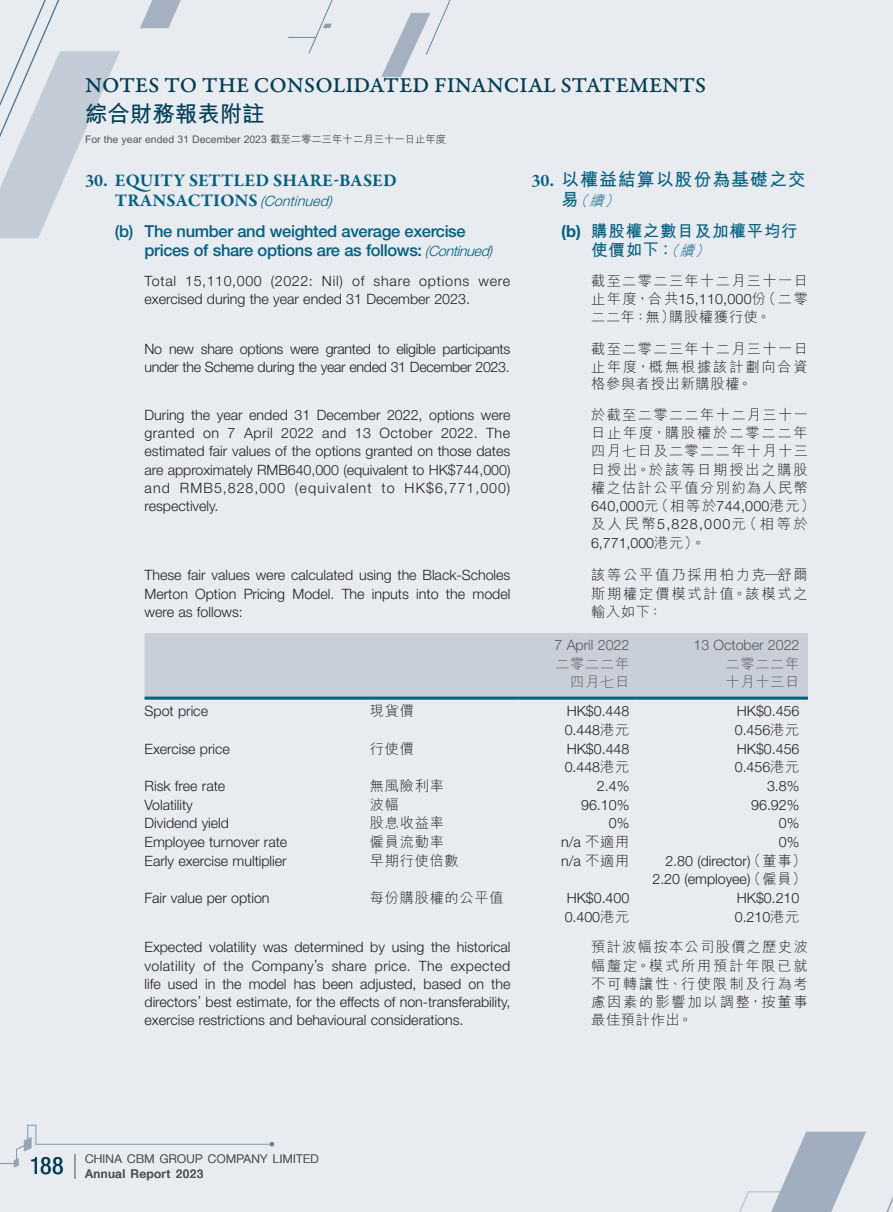
<style>
.page{position:relative;width:893px;height:1212px;background:#e8ebf0}
.page>*{position:absolute;margin:0;border:0;box-sizing:border-box;transform-origin:0 0}
.t1{font:condensed 24px "Helvetica Neue LT Std";color:#013e55}
.t2{font:22.5px "Garamond Premr Pro Med Capt";color:#013e55}
.t3{font:700 22.5px "M Hei HK";color:#013e55}
.t4{font:700 18px/19.8px "Garamond Premr Pro";letter-spacing:.01em;color:#02607f}
.t5{font:700 18px "M Hei HK";letter-spacing:.05em;color:#02607f}
.t6{font:500 16.5px/19.2px "Helvetica Neue LT Std";letter-spacing:-.02em;color:#02607f}
.t7{font:700 16.5px/19.2px "M Hei HK";letter-spacing:.05em;color:#02607f}
.t8{font:300 14.25px/18.3px "Helvetica Neue LT Std";color:#231f20}
.t9{font:300 14.25px/18.3px "M Hei HK";letter-spacing:.095em;color:#231f20;text-align:justify}
.t10{font:300 14.25px/17.7px "Helvetica Neue LT Std";letter-spacing:-.02em;color:#231f20}
.t11{font:300 14.25px "Helvetica Neue LT Std";color:#57585a}
.t12{font:300 14.25px/18.6px "M Hei HK";letter-spacing:.05em;color:#57585a;text-align:right}
.t13{font:300 14.25px "M Hei HK";letter-spacing:.05em;color:#231f20}
.t14{font:italic 300 14.25px "M Hei HK";color:#02607f}
.t15{font:300 12px "Helvetica Neue LT Std";letter-spacing:.025em;color:#57585a}
.t16{font:500 12px "Helvetica Neue LT Std";letter-spacing:.03em;color:#57585a}
.t17{font:500 10.5px "M Hei HK";color:#57585a}
.s1{font-family:"Garamond Premr Pro"}
.s2{font-weight:700;font-style:normal;font-size:18px}
.s3{font-family:"Helvetica Neue LT Std"}
.s4{font-weight:300;font-style:italic;font-size:14.25px}
.s5{font-family:"M Hei HK"}
.s6{font-family:"Helvetica Neue LT Std";font-weight:300;font-style:italic;font-size:14.25px}
</style>
<div class="page">
<svg style="left:75px;top:1154px;width:1px;height:25px"></svg>
<div style="left:145px;top:633px;width:663px;height:64px;background:#c8cfd9"></div>
<hr style="left:145px;top:697px;width:225px;height:3px;background:#02607f">
<hr style="left:370px;top:697px;width:149px;height:3px;background:#02607f">
<hr style="left:519px;top:697px;width:119px;height:3px;background:#02607f">
<hr style="left:638px;top:697px;width:170px;height:3px;background:#02607f">
<h2 class="t2" style="left:85px;top:72px;width:622px">NOTES TO THE CONSOLIDATED FINANCIAL STATEMENTS</h2>
<h2 class="t3" style="left:85px;top:97px;width:181px">綜合財務報表附註</h2>
<p class="t17" style="left:85px;top:131px;width:363px">For the year ended 31 December 2023 截至二零二三年十二月三十一日止年度</p>
<p class="t5" style="left:531px;top:166px;width:276px"><span class="s1">30.</span> 以權益結算以股份為基礎之交</p>
<p class="t14" style="left:561px;top:193px;width:63px"><span class="s2">易</span>（續）</p>
<p class="t7" style="left:591px;top:220px;width:208px;text-indent:-30px"><span class="s3">(b)</span> 購股權之數目及加權平均行使價如下：<span class="s4">（續）</span></p>
<p class="t9" style="left:591px;top:271px;width:218px">截至二零二三年十二月三十一日止年度，合共<span class="s3">15,110,000</span>份（二零二二年：無）購股權獲行使。</p>
<p class="t9" style="left:591px;top:340px;width:218px;line-height:17.7px">截至二零二三年十二月三十一日止年度，概無根據該計劃向合資格參與者授出新購股權。</p>
<p class="t9" style="left:591px;top:405px;width:218px">於截至二零二二年十二月三十一日止年度，購股權於二零二二年四月七日及二零二二年十月十三日授出。於該等日期授出之購股權之估計公平值分別約為人民幣</p>
<p class="t8" style="left:591px;top:497px;width:225px">640,000<span class="s5">元（相等於</span>744,000<span class="s5">港元）</span></p>
<p class="t9" style="left:591px;top:515px;width:218px">及人民幣<span class="s3">5,828,000</span>元（相等於</p>
<p class="t8" style="left:591px;top:533px;width:116px">6,771,000<span class="s5">港元）。</span></p>
<p class="t9" style="left:591px;top:566px;width:218px">該等公平值乃採用柏力克—舒爾斯期權定價模式計值。該模式之輸入如下：</p>
<p class="t4" style="left:115px;top:171px;width:284px;text-indent:-30px">30. EQUITY SETTLED SHARE-BASED<br>TRANSACTIONS <span class="s6">(Continued)</span></p>
<p class="t6" style="left:145px;top:221px;width:350px;text-indent:-30px">(b) The number and weighted average exercise prices of share options are as follows: <span class="s4">(Continued)</span></p>
<p class="t8" style="left:145px;top:271px;width:367px">Total 15,110,000 (2022: Nil) of share options were exercised during the year ended 31 December 2023.</p>
<p class="t10" style="left:145px;top:340px;width:367px">No new share options were granted to eligible participants under the Scheme during the year ended 31 December 2023.</p>
<p class="t8" style="left:145px;top:405px;width:367px;text-align:justify">During the year ended 31 December 2022, options were granted on 7 April 2022 and 13 October 2022. The estimated fair values of the options granted on those dates are approximately RMB640,000 (equivalent to HK$744,000) and RMB5,828,000 (equivalent to HK$6,771,000) respectively.</p>
<p class="t8" style="left:145px;top:566px;width:367px;text-align:justify">These fair values were calculated using the Black-Scholes Merton Option Pricing Model. The inputs into the model were as follows:</p>
<p class="t11" style="left:554px;top:636px;width:76px">7 April 2022</p>
<p class="t11" style="left:693px;top:636px;width:108px">13 October 2022</p>
<p class="t12" style="left:555px;top:654px;width:75px">二零二二年四月七日</p>
<p class="t12" style="left:725px;top:654px;width:75px;text-align:left">二零二二年十月十三日</p>
<p class="t8" style="left:145px;top:702px;width:65px">Spot price</p>
<p class="t9" style="left:370px;top:702px;width:46px">現貨價</p>
<p class="t8" style="left:565px;top:702px;width:66px">HK$0.448<br>0.448<span class="s5">港元</span></p>
<p class="t8" style="left:735px;top:702px;width:66px">HK$0.456<br>0.456<span class="s5">港元</span></p>
<p class="t8" style="left:145px;top:739px;width:87px">Exercise price</p>
<p class="t9" style="left:370px;top:739px;width:46px">行使價</p>
<p class="t8" style="left:565px;top:739px;width:66px">HK$0.448<br>0.448<span class="s5">港元</span></p>
<p class="t8" style="left:735px;top:739px;width:66px">HK$0.456<br>0.456<span class="s5">港元</span></p>
<p class="t8" style="left:145px;top:776px;width:82px">Risk free rate</p>
<p class="t9" style="left:370px;top:776px;width:75px">無風險利率</p>
<p class="t8" style="left:597px;top:776px;width:34px">2.4%</p>
<p class="t8" style="left:767px;top:776px;width:34px">3.8%</p>
<p class="t8" style="left:145px;top:795px;width:50px">Volatility</p>
<p class="t9" style="left:370px;top:795px;width:31px">波幅</p>
<p class="t8" style="left:581px;top:795px;width:50px">96.10%</p>
<p class="t8" style="left:751px;top:795px;width:50px">96.92%</p>
<p class="t8" style="left:145px;top:814px;width:86px">Dividend yield</p>
<p class="t9" style="left:370px;top:814px;width:75px">股息收益率</p>
<p class="t8" style="left:609px;top:814px;width:22px">0%</p>
<p class="t8" style="left:779px;top:814px;width:22px">0%</p>
<p class="t8" style="left:145px;top:832px;width:144px">Employee turnover rate</p>
<p class="t9" style="left:370px;top:832px;width:75px">僱員流動率</p>
<p class="t8" style="left:561px;top:832px;width:70px">n/a <span class="s5">不適用</span></p>
<p class="t8" style="left:779px;top:832px;width:22px">0%</p>
<p class="t8" style="left:145px;top:851px;width:144px">Early exercise multiplier</p>
<p class="t9" style="left:370px;top:851px;width:90px">早期行使倍數</p>
<p class="t8" style="left:561px;top:851px;width:70px">n/a <span class="s5">不適用</span></p>
<p class="t8" style="left:652px;top:851px;width:156px;text-align:right">2.80 (director)<span class="s5">（董事）<br></span>2.20 (employee)<span class="s5">（僱員）</span></p>
<p class="t8" style="left:145px;top:888px;width:126px">Fair value per option</p>
<p class="t13" style="left:370px;top:890px;width:135px">每份購股權的公平值</p>
<p class="t8" style="left:565px;top:888px;width:66px">HK$0.400<br>0.400<span class="s5">港元</span></p>
<p class="t8" style="left:735px;top:888px;width:66px">HK$0.210<br>0.210<span class="s5">港元</span></p>
<p class="t8" style="left:145px;top:938px;width:367px;text-align:justify">Expected volatility was determined by using the historical volatility of the Company’s share price. The expected life used in the model has been adjusted, based on the directors’ best estimate, for the effects of non-transferability, exercise restrictions and behavioural considerations.</p>
<p class="t9" style="left:591px;top:938px;width:218px">預計波幅按本公司股價之歷史波幅釐定。模式所用預計年限已就不可轉讓性、行使限制及行為考慮因素的影響加以調整，按董事最佳預計作出。</p>
<h1 class="t1" style="left:30px;top:1152px;width:36px">188</h1>
<p class="t15" style="left:85px;top:1151px;width:235px">CHINA CBM GROUP COMPANY LIMITED</p>
<p class="t16" style="left:85px;top:1167px;width:120px">Annual Report 2023</p>
</div>
